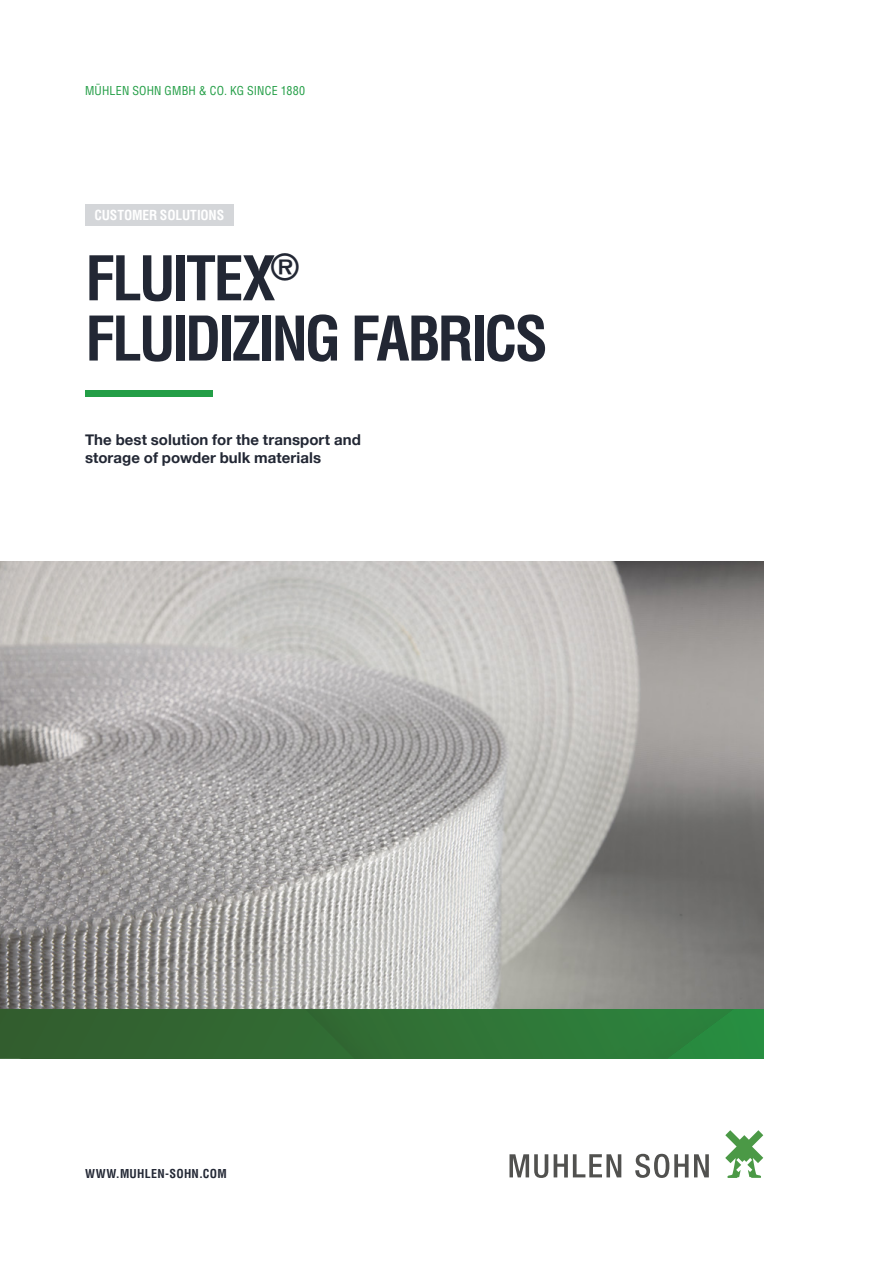
<style>
.page{position:relative;width:893px;height:1263px;background:#fff}
.page>*{position:absolute;margin:0;border:0;box-sizing:border-box;transform-origin:0 0}
.t1{font:700 condensed 60px/60.3px "Helvetica";letter-spacing:-.055em;color:#222734}
.t2{font:700 15px/18px "Helvetica Neue";letter-spacing:.005em;color:#222734}
.t3{font:700 condensed 13.5px "Helvetica CE";letter-spacing:-.01em;color:#fff}
.t4{font:condensed 12px "Helvetica";letter-spacing:.015em;color:#239e46}
.t5{font:700 condensed 12px "Helvetica";letter-spacing:.025em;color:#222734}
</style>
<div class="page">
<div style="left:738px;top:1009px;width:25px;height:50px;background:#278e41"></div>
<div style="left:355px;top:1009px;width:189px;height:50px;background:#317336"></div>
<div style="left:544px;top:1009px;width:130px;height:47px;background:#2d7d3a"></div>
<img style="left:544px;top:1056px;width:124px;height:3px">
<img style="left:674px;top:1009px;width:64px;height:50px">
<svg style="left:668px;top:1054px;width:6px;height:5px"></svg>
<div style="left:0;top:1009px;width:355px;height:50px;background:#326431"></div>
<img style="left:0;top:561px;width:763px;height:447px">
<div style="left:85px;top:391px;width:128px;height:6px;background:#239e46"></div>
<div style="left:85px;top:204px;width:149px;height:22px;background:#d4d6d9"></div>
<svg style="left:509px;top:1154px;width:200px;height:24px"></svg>
<svg style="left:725px;top:1130px;width:38px;height:48px"></svg>
<p class="t4" style="left:85px;top:83px;width:222px">MÜHLEN SOHN GMBH &amp; CO. KG SINCE 1880</p>
<p class="t3" style="left:95px;top:207px;width:131px">CUSTOMER SOLUTIONS</p>
<h1 class="t1" style="left:85px;top:248px;width:464px">FLUITEX<sup>®<br></sup>FLUIDIZING FABRICS</h1>
<p class="t2" style="left:85px;top:430px;width:277px">The best solution for the transport and storage of powder bulk materials</p>
<p class="t5" style="left:85px;top:1166px;width:143px">WWW.MUHLEN-SOHN.COM</p>
</div>
